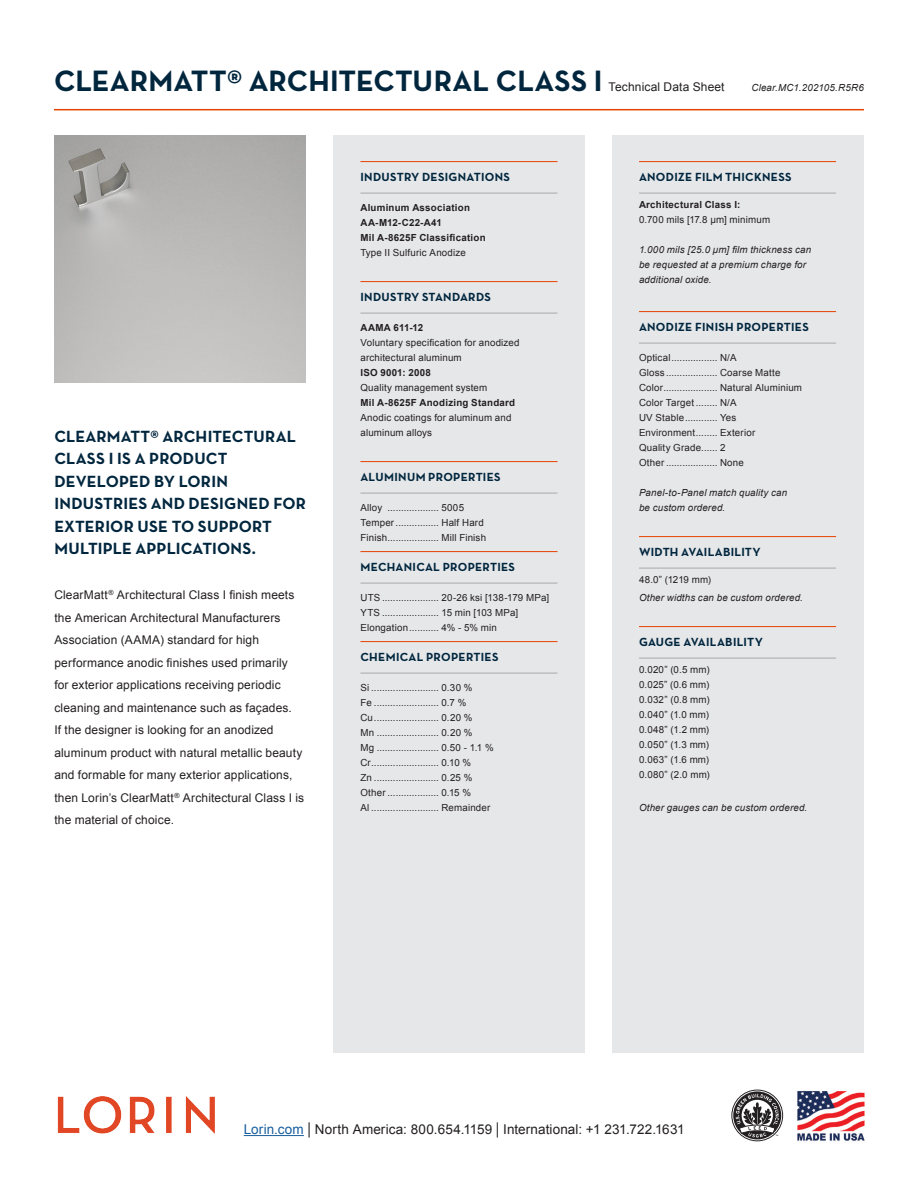
<style>
.page{position:relative;width:918px;height:1188px;background:#fff}
.page>*{position:absolute;margin:0;border:0;box-sizing:border-box;transform-origin:0 0}
.t1{font:700 30px "Neutraface Text";color:#00263e}
.t2{font:700 16.5px/22.5px "Neutraface Text";letter-spacing:.01em;color:#00263e}
.t3{font:13.5px "Arial";letter-spacing:.01em;color:#231f20}
.t4{font:12px/22.5px "Arial";letter-spacing:.01em;color:#231f20}
.t5{font:700 12px "Neutraface Text";letter-spacing:.025em;color:#00263e}
.t6{font:9.75px "Arial";letter-spacing:.02em;color:#231f20}
.t7{font:italic 9.75px/15px "Arial";letter-spacing:.015em;color:#231f20}
.t8{font:700 9.75px "Arial";letter-spacing:.025em;color:#231f20}
.t9{font:3.15px "Arial";color:#231f20}
.s1{color:#175d9e}
.s2{font-size:16.2px}
</style>
<div class="page">
<div style="left:333px;top:135px;width:252px;height:918px;background:#e6e7e9"></div>
<div style="left:612px;top:135px;width:252px;height:918px;background:#e6e7e9"></div>
<img style="left:57px;top:1096px;width:158px;height:38px">
<hr style="left:244px;top:1135px;width:60px;height:1px;background:#175d9e">
<img style="left:797px;top:1091px;width:68px;height:50px">
<img style="left:54px;top:135px;width:252px;height:248px">
<hr style="left:360px;top:161px;width:198px;height:1px;background:#e74300">
<hr style="left:360px;top:193px;width:198px;height:1px;background:#a8a9ad">
<hr style="left:360px;top:281px;width:198px;height:1px;background:#e74300">
<hr style="left:360px;top:313px;width:198px;height:1px;background:#a8a9ad">
<hr style="left:360px;top:461px;width:198px;height:1px;background:#e74300">
<hr style="left:360px;top:493px;width:198px;height:1px;background:#a8a9ad">
<hr style="left:360px;top:551px;width:198px;height:1px;background:#e74300">
<hr style="left:360px;top:583px;width:198px;height:1px;background:#a8a9ad">
<hr style="left:360px;top:641px;width:198px;height:1px;background:#e74300">
<hr style="left:360px;top:673px;width:198px;height:1px;background:#a8a9ad">
<hr style="left:639px;top:161px;width:197px;height:1px;background:#e74300">
<hr style="left:639px;top:193px;width:197px;height:1px;background:#a8a9ad">
<hr style="left:639px;top:311px;width:197px;height:1px;background:#e74300">
<hr style="left:639px;top:343px;width:197px;height:1px;background:#a8a9ad">
<hr style="left:639px;top:536px;width:197px;height:1px;background:#e74300">
<hr style="left:639px;top:568px;width:197px;height:1px;background:#a8a9ad">
<hr style="left:639px;top:626px;width:197px;height:1px;background:#e74300">
<hr style="left:639px;top:658px;width:197px;height:1px;background:#a8a9ad">
<svg style="left:731px;top:1090px;width:52px;height:51px"></svg>
<hr style="left:54px;top:109px;width:810px;height:1px;background:#e74300">
<p class="t1" style="left:54px;top:61px;width:550px">CLEARMATT® ARCHITECTURAL CLASS I</p>
<p class="t4" style="left:609px;top:76px;width:118px">Technical Data Sheet</p>
<p class="t7" style="left:751px;top:80px;width:114px">Clear.MC1.202105.R5R6</p>
<p class="t2" style="left:54px;top:425px;width:253px">CLEARMATT® ARCHITECTURAL<br>CLASS I IS A PRODUCT<br>DEVELOPED BY LORIN<br>INDUSTRIES AND DESIGNED FOR<br>EXTERIOR USE TO SUPPORT<br>MULTIPLE APPLICATIONS.</p>
<p class="t4" style="left:54px;top:584px;width:251px">ClearMatt<sup>®</sup> Architectural Class I finish meets the American Architectural Manufacturers Association (AAMA) standard for high performance anodic finishes used primarily for exterior applications receiving periodic cleaning and maintenance such as façades.<br>If the designer is looking for an anodized aluminum product with natural metallic beauty and formable for many exterior applications, then Lorin’s ClearMatt<sup>®</sup> Architectural Class I is the material of choice.</p>
<p class="t5" style="left:360px;top:170px;width:151px">INDUSTRY DESIGNATIONS</p>
<p class="t8" style="left:360px;top:202px;width:111px">Aluminum Association</p>
<p class="t8" style="left:360px;top:217px;width:83px">AA-M12-C22-A41</p>
<p class="t8" style="left:360px;top:232px;width:127px">Mil A-8625F Classification</p>
<p class="t6" style="left:360px;top:247px;width:107px">Type II Sulfuric Anodize</p>
<p class="t5" style="left:360px;top:290px;width:132px">INDUSTRY STANDARDS</p>
<p class="t8" style="left:360px;top:322px;width:64px">AAMA 611-12</p>
<p class="t6" style="left:360px;top:337px;width:161px">Voluntary specification for anodized</p>
<p class="t6" style="left:360px;top:352px;width:103px">architectural aluminum</p>
<p class="t8" style="left:360px;top:367px;width:72px">ISO 9001: 2008</p>
<p class="t6" style="left:360px;top:382px;width:128px">Quality management system</p>
<p class="t8" style="left:360px;top:397px;width:156px">Mil A-8625F Anodizing Standard</p>
<p class="t6" style="left:360px;top:412px;width:153px">Anodic coatings for aluminum and</p>
<p class="t6" style="left:360px;top:427px;width:73px">aluminum alloys</p>
<p class="t5" style="left:360px;top:470px;width:142px">ALUMINUM PROPERTIES</p>
<p class="t6" style="left:360px;top:502px;width:105px">Alloy ................... 5005</p>
<p class="t6" style="left:360px;top:517px;width:125px">Temper................ Half Hard</p>
<p class="t6" style="left:360px;top:532px;width:127px">Finish................... Mill Finish</p>
<p class="t5" style="left:360px;top:560px;width:156px">MECHANICAL PROPERTIES</p>
<p class="t6" style="left:360px;top:592px;width:190px">UTS ..................... 20-26 ksi [138-179 MPa]</p>
<p class="t6" style="left:360px;top:607px;width:159px">YTS ..................... 15 min [103 MPa]</p>
<p class="t6" style="left:360px;top:622px;width:138px">Elongation........... 4% - 5% min</p>
<p class="t5" style="left:360px;top:650px;width:140px">CHEMICAL PROPERTIES</p>
<p class="t6" style="left:360px;top:682px;width:114px">Si ......................... 0.30 %</p>
<p class="t6" style="left:360px;top:697px;width:107px">Fe ........................ 0.7 %</p>
<p class="t6" style="left:360px;top:712px;width:114px">Cu........................ 0.20 %</p>
<p class="t6" style="left:360px;top:727px;width:114px">Mn ....................... 0.20 %</p>
<p class="t6" style="left:360px;top:742px;width:135px">Mg ....................... 0.50 - 1.1 %</p>
<p class="t6" style="left:360px;top:757px;width:112px">Cr......................... 0.10 %</p>
<p class="t6" style="left:360px;top:772px;width:113px">Zn ........................ 0.25 %</p>
<p class="t6" style="left:360px;top:787px;width:112px">Other ................... 0.15 %</p>
<p class="t6" style="left:360px;top:802px;width:131px">Al ......................... Remainder</p>
<p class="t5" style="left:639px;top:170px;width:154px">ANODIZE FILM THICKNESS</p>
<p class="t8" style="left:639px;top:199px;width:103px">Architectural Class I:</p>
<p class="t6" style="left:639px;top:214px;width:133px">0.700 mils [17.8 μm] minimum</p>
<p class="t7" style="left:639px;top:243px;width:174px">1.000 mils [25.0 μm] film thickness can be requested at a premium charge for additional oxide.</p>
<p class="t5" style="left:639px;top:320px;width:171px">ANODIZE FINISH PROPERTIES</p>
<p class="t6" style="left:639px;top:352px;width:99px">Optical................. N/A</p>
<p class="t6" style="left:639px;top:367px;width:143px">Gloss ................... Coarse Matte</p>
<p class="t6" style="left:639px;top:382px;width:165px">Color.................... Natural Aluminium</p>
<p class="t6" style="left:639px;top:397px;width:99px">Color Target ........ N/A</p>
<p class="t6" style="left:639px;top:412px;width:99px">UV Stable............ Yes</p>
<p class="t6" style="left:639px;top:427px;width:118px">Environment........ Exterior</p>
<p class="t6" style="left:639px;top:442px;width:88px">Quality Grade...... 2</p>
<p class="t6" style="left:639px;top:457px;width:106px">Other ................... None</p>
<p class="t7" style="left:639px;top:486px;width:150px">Panel-to-Panel match quality can be custom ordered.</p>
<p class="t5" style="left:639px;top:545px;width:123px">WIDTH AVAILABILITY</p>
<p class="t6" style="left:639px;top:574px;width:74px">48.0” (1219 mm)</p>
<p class="t7" style="left:639px;top:591px;width:166px">Other widths can be custom ordered.</p>
<p class="t5" style="left:639px;top:635px;width:125px">GAUGE AVAILABILITY</p>
<p class="t6" style="left:639px;top:664px;width:72px">0.020” (0.5 mm)</p>
<p class="t6" style="left:639px;top:679px;width:72px">0.025” (0.6 mm)</p>
<p class="t6" style="left:639px;top:694px;width:72px">0.032” (0.8 mm)</p>
<p class="t6" style="left:639px;top:709px;width:72px">0.040” (1.0 mm)</p>
<p class="t6" style="left:639px;top:724px;width:72px">0.048” (1.2 mm)</p>
<p class="t6" style="left:639px;top:739px;width:72px">0.050” (1.3 mm)</p>
<p class="t6" style="left:639px;top:754px;width:72px">0.063” (1.6 mm)</p>
<p class="t6" style="left:639px;top:769px;width:72px">0.080” (2.0 mm)</p>
<p class="t7" style="left:639px;top:801px;width:170px">Other gauges can be custom ordered.</p>
<p class="t3" style="left:244px;top:1121px;width:442px"><span class="s1">Lorin.com</span> <span class="s2">|</span> North America: 800.654.1159 <span class="s2">|</span> International: +1 231.722.1631</p>
<p class="t9" style="left:776px;top:1133px;width:5px">™</p>
</div>
